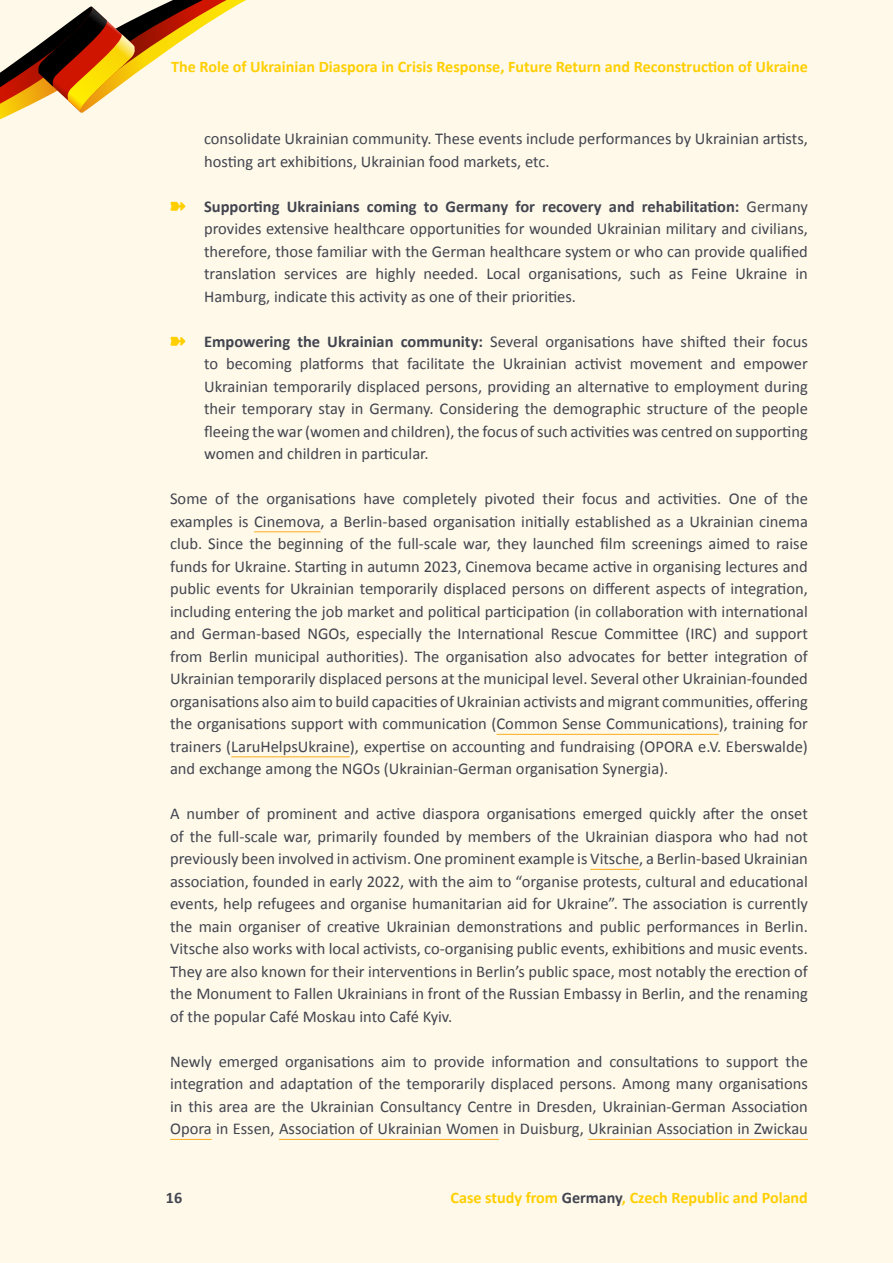
<style>
.page{position:relative;width:893px;height:1263px;background:#fff9ea}
.page>*{position:absolute;margin:0;border:0;box-sizing:border-box;transform-origin:0 0}
.t1{font:16.5px/22.5px "Calibri";color:#42454f;text-align:justify}
.t2{font:700 16.2px "Calibri";color:#ffcf01}
.t3{font:700 16.2px "Calibri";color:#42454f}
.s1{color:#ffcf01}
.s2{font-weight:700}
.s3{color:#42454f}
</style>
<div class="page">
<svg style="left:0;top:0;width:246px;height:120px"></svg>
<hr style="left:254px;top:531px;width:67px;height:1px;background:#fbad1d">
<hr style="left:496px;top:734px;width:223px;height:1px;background:#fbad1d">
<hr style="left:231px;top:756px;width:119px;height:1px;background:#fbad1d">
<hr style="left:590px;top:869px;width:49px;height:1px;background:#fbad1d">
<hr style="left:170px;top:1139px;width:42px;height:1px;background:#fbad1d">
<hr style="left:279px;top:1139px;width:220px;height:1px;background:#fbad1d">
<hr style="left:588px;top:1139px;width:220px;height:1px;background:#fbad1d">
<p class="t2" style="left:171px;top:56px;width:638px">The Role of Ukrainian Diaspora in Crisis Response, Future Return and Reconstruction of Ukraine</p>
<p class="t1" style="left:204px;top:126px;width:605px">consolidate Ukrainian community. These events include performances by Ukrainian artists, hosting art exhibitions, Ukrainian food markets, etc.</p>
<p class="t1" style="left:204px;top:194px;width:605px;text-indent:-34px"><span class="s1">➽</span> <span class="s2">Supporting Ukrainians coming to Germany for recovery and rehabilitation:</span> Germany provides extensive healthcare opportunities for wounded Ukrainian military and civilians, therefore, those familiar with the German healthcare system or who can provide qualified translation services are highly needed. Local organisations, such as Feine Ukraine in Hamburg, indicate this activity as one of their priorities.</p>
<p class="t1" style="left:204px;top:329px;width:605px;text-indent:-34px"><span class="s1">➽</span> <span class="s2">Empowering the Ukrainian community:</span> Several organisations have shifted their focus to becoming platforms that facilitate the Ukrainian activist movement and empower Ukrainian temporarily displaced persons, providing an alternative to employment during their temporary stay in Germany. Considering the demographic structure of the people fleeing the war (women and children), the focus of such activities was centred on supporting women and children in particular.</p>
<p class="t1" style="left:170px;top:487px;width:639px">Some of the organisations have completely pivoted their focus and activities. One of the examples is Cinemova, a Berlin-based organisation initially established as a Ukrainian cinema club. Since the beginning of the full-scale war, they launched film screenings aimed to raise funds for Ukraine. Starting in autumn 2023, Cinemova became active in organising lectures and public events for Ukrainian temporarily displaced persons on different aspects of integration, including entering the job market and political participation (in collaboration with international and German-based NGOs, especially the International Rescue Committee (IRC) and support from Berlin municipal authorities). The organisation also advocates for better integration of Ukrainian temporarily displaced persons at the municipal level. Several other Ukrainian-founded organisations also aim to build capacities of Ukrainian activists and migrant communities, offering the organisations support with communication (Common Sense Communications), training for trainers (LaruHelpsUkraine), expertise on accounting and fundraising (OPORA e.V. Eberswalde) and exchange among the NGOs (Ukrainian-German organisation Synergia).</p>
<p class="t1" style="left:170px;top:802px;width:639px">A number of prominent and active diaspora organisations emerged quickly after the onset of the full-scale war, primarily founded by members of the Ukrainian diaspora who had not previously been involved in activism. One prominent example is Vitsche, a Berlin-based Ukrainian association, founded in early 2022, with the aim to “organise protests, cultural and educational events, help refugees and organise humanitarian aid for Ukraine”. The association is currently the main organiser of creative Ukrainian demonstrations and public performances in Berlin.<br>Vitsche also works with local activists, co-organising public events, exhibitions and music events.<br>They are also known for their interventions in Berlin’s public space, most notably the erection of the Monument to Fallen Ukrainians in front of the Russian Embassy in Berlin, and the renaming of the popular Café Moskau into Café Kyiv.</p>
<p class="t1" style="left:170px;top:1049px;width:639px">Newly emerged organisations aim to provide information and consultations to support the integration and adaptation of the temporarily displaced persons. Among many organisations in this area are the Ukrainian Consultancy Centre in Dresden, Ukrainian-German Association Opora in Essen, Association of Ukrainian Women in Duisburg, Ukrainian Association in Zwickau</p>
<p class="t3" style="left:166px;top:1187px;width:18px">16</p>
<p class="t2" style="left:450px;top:1187px;width:359px">Case study from <span class="s3">Germany</span>, Czech Republic and Poland</p>
</div>
